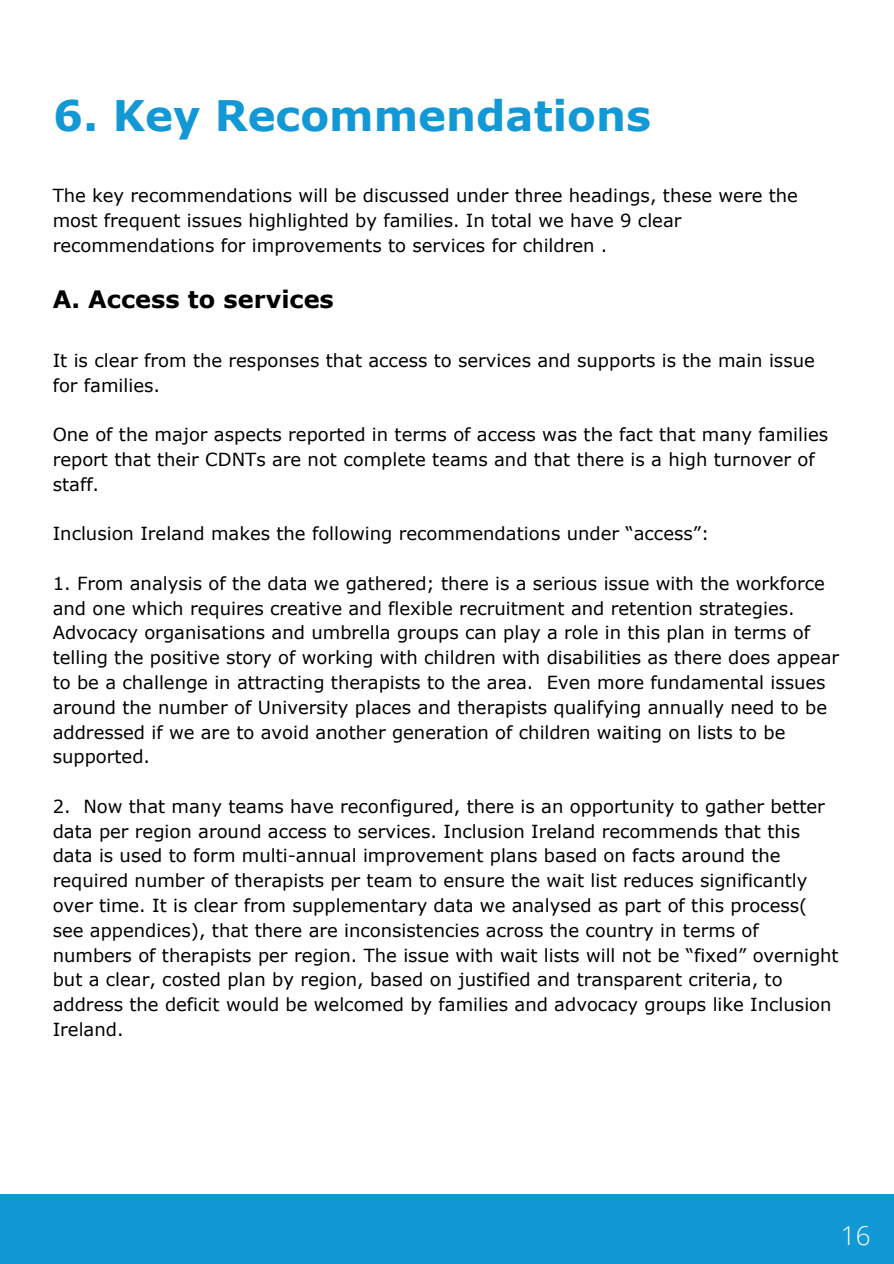
<style>
.page{position:relative;width:894px;height:1264px;background:#fff}
.page>*{position:absolute;margin:0;border:0;box-sizing:border-box;transform-origin:0 0}
.t1{font:700 42px "Verdana";color:#1298d4}
.t2{font:300 25.95px "Open Sans";color:#fff}
.t3{font:700 24px "Verdana";color:#000}
.t4{font:18px/24.8px "Verdana";color:#000}
</style>
<div class="page">
<div style="left:0;top:1194px;width:893px;height:69px;background:#1298d4"></div>
<h1 class="t1" style="left:53px;top:89px;width:599px">6. Key Recommendations</h1>
<p class="t4" style="left:53px;top:183px;width:746px">The key recommendations will be discussed under three headings, these were the most frequent issues highlighted by families. In total we have 9 clear recommendations for improvements to services for children .</p>
<h3 class="t3" style="left:53px;top:284px;width:282px">A. Access to services</h3>
<p class="t4" style="left:53px;top:347px;width:763px">It is clear from the responses that access to services and supports is the main issue for families.</p>
<p class="t4" style="left:53px;top:421px;width:776px">One of the major aspects reported in terms of access was the fact that many families report that their CDNTs are not complete teams and that there is a high turnover of staff.</p>
<p class="t4" style="left:53px;top:520px;width:658px">Inclusion Ireland makes the following recommendations under “access”:</p>
<p class="t4" style="left:53px;top:570px;width:787px">1. From analysis of the data we gathered; there is a serious issue with the workforce and one which requires creative and flexible recruitment and retention strategies.<br>Advocacy organisations and umbrella groups can play a role in this plan in terms of telling the positive story of working with children with disabilities as there does appear to be a challenge in attracting therapists to the area. Even more fundamental issues around the number of University places and therapists qualifying annually need to be addressed if we are to avoid another generation of children waiting on lists to be supported.</p>
<p class="t4" style="left:53px;top:793px;width:787px">2. Now that many teams have reconfigured, there is an opportunity to gather better data per region around access to services. Inclusion Ireland recommends that this data is used to form multi-annual improvement plans based on facts around the required number of therapists per team to ensure the wait list reduces significantly over time. It is clear from supplementary data we analysed as part of this process( see appendices), that there are inconsistencies across the country in terms of numbers of therapists per region. The issue with wait lists will not be “fixed” overnight but a clear, costed plan by region, based on justified and transparent criteria, to address the deficit would be welcomed by families and advocacy groups like Inclusion Ireland.</p>
<h2 class="t2" style="left:840px;top:1217px;width:31px">16</h2>
</div>
